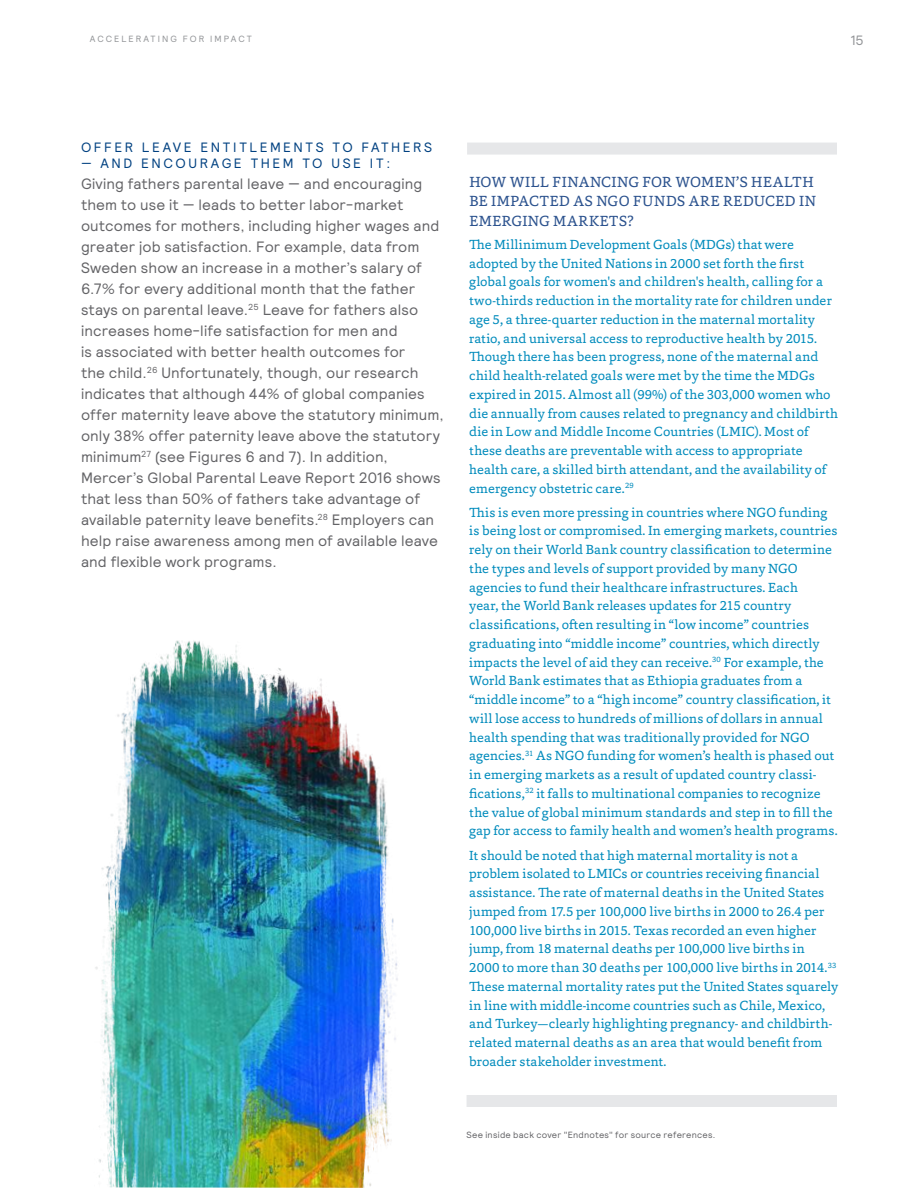
<style>
.page{position:relative;width:918px;height:1188px;background:#fff}
.page>*{position:absolute;margin:0;border:0;box-sizing:border-box;transform-origin:0 0}
.t1{font:15px/21px "Relative";letter-spacing:.01em;color:#636366}
.t2{font:15px/19.5px "Capita";letter-spacing:.03em;color:#2b528e}
.t3{font:13.5px/18.8px "Capita";letter-spacing:.005em;color:#008bbc}
.t4{font:13.5px "Relative";letter-spacing:.185em;color:#014181}
.t5{font:13.5px "Relative";color:#939598}
.t6{font:9px "Relative";letter-spacing:.025em;color:#636366}
.t7{font:9px "Relative";letter-spacing:.22em;color:#939598}
</style>
<div class="page">
<div style="left:467px;top:143px;width:370px;height:12px;background:#e6e7e9"></div>
<div style="left:467px;top:1095px;width:370px;height:12px;background:#e6e7e9"></div>
<img style="left:95px;top:640px;width:372px;height:548px">
<p class="t7" style="left:90px;top:33px;width:163px">ACCELERATING FOR IMPACT</p>
<p class="t5" style="left:850px;top:32px;width:15px">15</p>
<p class="t4" style="left:81px;top:139px;width:353px">OFFER LEAVE ENTITLEMENTS TO FATHERS</p>
<p class="t4" style="left:81px;top:155px;width:311px">— AND ENCOURAGE THEM TO USE IT:</p>
<p class="t1" style="left:81px;top:173px;width:364px">Giving fathers parental leave — and encouraging them to use it — leads to better labor-market outcomes for mothers, including higher wages and greater job satisfaction. For example, data from Sweden show an increase in a mother’s salary of 6.7% for every additional month that the father stays on parental leave.<sup>25</sup> Leave for fathers also increases home-life satisfaction for men and<br>is associated with better health outcomes for<br>the child.<sup>26</sup> Unfortunately, though, our research indicates that although 44% of global companies offer maternity leave above the statutory minimum, only 38% offer paternity leave above the statutory minimum<sup>27</sup> (see Figures 6 and 7). In addition, Mercer’s Global Parental Leave Report 2016 shows that less than 50% of fathers take advantage of available paternity leave benefits.<sup>28</sup> Employers can help raise awareness among men of available leave and flexible work programs.</p>
<p class="t2" style="left:469px;top:172px;width:348px">HOW WILL FINANCING FOR WOMEN’S HEALTH<br>BE IMPACTED AS NGO FUNDS ARE REDUCED IN<br>EMERGING MARKETS?</p>
<p class="t3" style="left:469px;top:235px;width:370px">The Millinimum Development Goals (MDGs) that were adopted by the United Nations in 2000 set forth the first global goals for women's and children's health, calling for a two-thirds reduction in the mortality rate for children under age 5, a three-quarter reduction in the maternal mortality ratio, and universal access to reproductive health by 2015.<br>Though there has been progress, none of the maternal and child health-related goals were met by the time the MDGs expired in 2015. Almost all (99%) of the 303,000 women who die annually from causes related to pregnancy and childbirth die in Low and Middle Income Countries (LMIC). Most of these deaths are preventable with access to appropriate health care, a skilled birth attendant, and the availability of emergency obstetric care.<sup>29</sup></p>
<p class="t3" style="left:469px;top:502px;width:370px">This is even more pressing in countries where NGO funding is being lost or compromised. In emerging markets, countries rely on their World Bank country classification to determine the types and levels of support provided by many NGO agencies to fund their healthcare infrastructures. Each<br>year, the World Bank releases updates for 215 country classifications, often resulting in “low income” countries graduating into “middle income” countries, which directly impacts the level of aid they can receive.<sup>30</sup> For example, the World Bank estimates that as Ethiopia graduates from a “middle income” to a “high income” country classification, it will lose access to hundreds of millions of dollars in annual health spending that was traditionally provided for NGO agencies.<sup>31</sup> As NGO funding for women’s health is phased out in emerging markets as a result of updated country classi&shy;fications,<sup>32</sup> it falls to multinational companies to recognize the value of global minimum standards and step in to fill the gap for access to family health and women’s health programs.</p>
<p class="t3" style="left:469px;top:845px;width:371px">It should be noted that high maternal mortality is not a problem isolated to LMICs or countries receiving financial assistance. The rate of maternal deaths in the United States jumped from 17.5 per 100,000 live births in 2000 to 26.4 per 100,000 live births in 2015. Texas recorded an even higher jump, from 18 maternal deaths per 100,000 live births in 2000 to more than 30 deaths per 100,000 live births in 2014.<sup>33<br></sup>These maternal mortality rates put the United States squarely in line with middle-income countries such as Chile, Mexico, and Turkey—clearly highlighting pregnancy- and childbirth&shy;related maternal deaths as an area that would benefit from broader stakeholder investment.</p>
<p class="t6" style="left:467px;top:1129px;width:250px">See inside back cover "Endnotes" for source references.</p>
</div>
